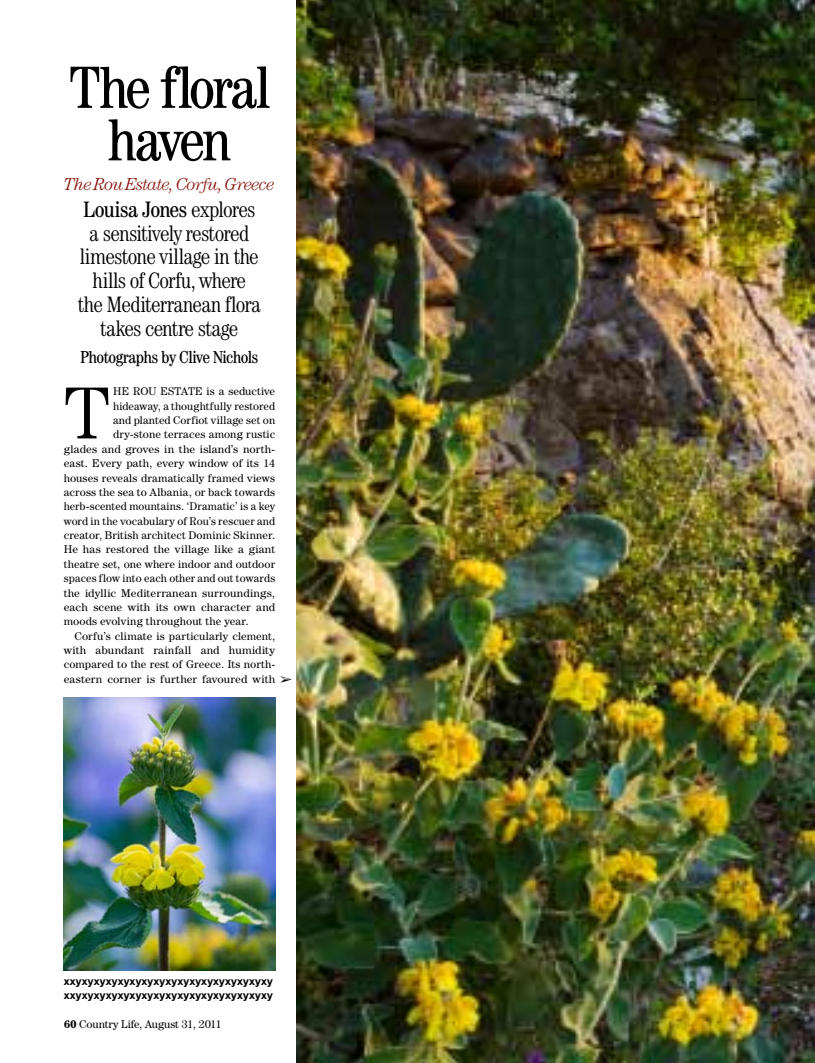
<style>
.page{position:relative;width:815px;height:1063px;background:#fff}
.page>*{position:absolute;margin:0;border:0;box-sizing:border-box;transform-origin:0 0}
.t1{font:300 74.25px "Century IT Cby BT";color:#000}
.t2{font:condensed 60px/52.5px "Century IT Cby BT";letter-spacing:-.035em;color:#000;text-align:center}
.t3{font:300 condensed 22.5px/23.8px "Century IT Cby BT";letter-spacing:-.025em;color:#000;text-align:center}
.t4{font:italic 300 17.5px "Century IT Cby BT";letter-spacing:-.03em;color:#85120b}
.t5{font:condensed 17.5px "Century IT Cby BT";letter-spacing:-.035em;color:#000}
.t6{font:11.25px "Century IT Cby BT";letter-spacing:.015em;color:#000}
.t7{font:11.25px "Century IT Cby BT";letter-spacing:-.015em;color:#000}
.t8{font:700 11px/14.4px "Helvetica Neue";letter-spacing:.02em;color:#000}
.s1{font-weight:400}
.s2{font-weight:700}
</style>
<div class="page">
<img style="left:64px;top:697px;width:211px;height:273px">
<img style="left:296px;top:0;width:519px;height:1063px">
<h2 class="t2" style="left:69px;top:60px;width:202px">The floral haven</h2>
<h3 class="t4" style="left:64px;top:173px;width:212px">The Rou Estate, Corfu, Greece</h3>
<h3 class="t3" style="left:78px;top:197px;width:185px"><span class="s1">Louisa Jones</span> explores a sensitively restored limestone village in the hills of Corfu, where the Mediterranean flora takes centre stage</h3>
<h3 class="t5" style="left:80px;top:346px;width:180px">Photographs by Clive Nichols</h3>
<h1 class="t1" style="left:64px;top:368px;width:48px">T</h1>
<p class="t6" style="left:113px;top:384px;width:164px">he Rou Estate is a seductive</p>
<p class="t6" style="left:113px;top:399px;width:164px">hideaway, a thoughtfully restored</p>
<p class="t6" style="left:113px;top:413px;width:164px">and planted Corfiot village set on</p>
<p class="t6" style="left:113px;top:428px;width:164px">dry-stone terraces among rustic</p>
<p class="t6" style="left:64px;top:442px;width:213px">glades and groves in the island’s north-</p>
<p class="t6" style="left:64px;top:456px;width:213px">east. Every path, every window of its 14</p>
<p class="t6" style="left:64px;top:471px;width:213px">houses reveals dramatically framed views</p>
<p class="t6" style="left:64px;top:485px;width:213px">across the sea to Albania, or back towards</p>
<p class="t6" style="left:64px;top:499px;width:213px">herb-scented mountains. ‘Dramatic’ is a key</p>
<p class="t6" style="left:64px;top:514px;width:213px">word in the vocabulary of Rou’s rescuer and</p>
<p class="t6" style="left:64px;top:528px;width:213px">creator, British architect Dominic Skinner.</p>
<p class="t6" style="left:64px;top:543px;width:213px">He has restored the village like a giant</p>
<p class="t6" style="left:64px;top:557px;width:213px">theatre set, one where indoor and outdoor</p>
<p class="t6" style="left:64px;top:571px;width:213px">spaces flow into each other and out towards</p>
<p class="t6" style="left:64px;top:586px;width:213px">the idyllic Mediterranean surroundings,</p>
<p class="t6" style="left:64px;top:600px;width:213px">each scene with its own character and</p>
<p class="t6" style="left:64px;top:614px;width:186px">moods evolving throughout the year.</p>
<p class="t6" style="left:74px;top:629px;width:202px">Corfu’s climate is particularly clement,</p>
<p class="t6" style="left:64px;top:643px;width:213px">with abundant rainfall and humidity</p>
<p class="t6" style="left:64px;top:658px;width:213px">compared to the rest of Greece. Its north-</p>
<p class="t6" style="left:64px;top:672px;width:213px">eastern corner is further favoured with</p>
<p class="t8" style="left:64px;top:973px;width:210px">xxyxyxyxyxyxyxyxyxyxyxyxyxyxyxyxyxy xxyxyxyxyxyxyxyxyxyxyxyxyxyxyxyxyxy</p>
<p class="t7" style="left:64px;top:1017px;width:160px"><span class="s2">60</span> Country Life, August 31, 2011</p>
</div>
